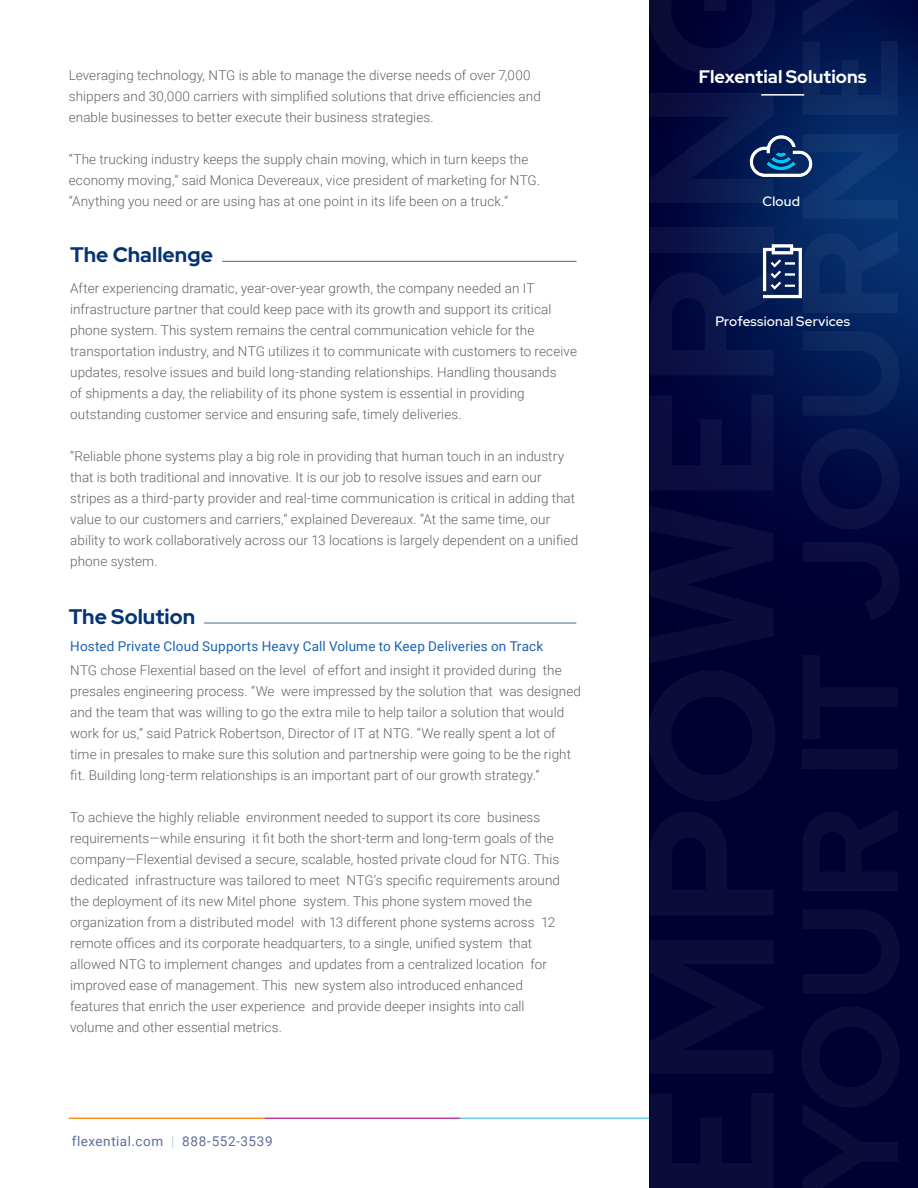
<style>
.page{position:relative;width:918px;height:1188px;background:#fff}
.page>*{position:absolute;margin:0;border:0;box-sizing:border-box;transform-origin:0 0}
.t1{font:700 21px "Red Hat Display";color:#053474}
.t2{font:700 18px "Red Hat Display";letter-spacing:.005em;color:#fff}
.t3{font:300 13.5px/21px "Roboto";letter-spacing:.005em;color:#636366}
.t4{font:13.5px "Roboto";letter-spacing:.01em;color:#1b63b0}
.t5{font:13.5px "Roboto";letter-spacing:.04em;color:#5e6c9d}
.t6{font:500 13.5px "Red Hat Display";letter-spacing:.015em;color:#fff}
.s1{color:#9ed8f5}
</style>
<div class="page">
<hr style="left:460px;top:1118px;width:196px;height:1px;background:#6dcde3">
<hr style="left:264px;top:1118px;width:196px;height:1px;background:#b53b96">
<hr style="left:69px;top:1118px;width:195px;height:1px;background:#f6911e">
<svg style="left:649px;top:0;width:269px;height:1188px;background:#00073c"></svg>
<hr style="left:222px;top:261px;width:355px;height:1px;background:#053474">
<hr style="left:204px;top:623px;width:372px;height:1px;background:#053474">
<img style="left:745px;top:120px;width:73px;height:73px">
<img style="left:745px;top:235px;width:73px;height:73px">
<hr style="left:761px;top:94px;width:43px;height:2px;background:#fff">
<p class="t3" style="left:69px;top:65px;width:474px">Leveraging technology, NTG is able to manage the diverse needs of over 7,000 shippers and 30,000 carriers with simplified solutions that drive efficiencies and enable businesses to better execute their business strategies.</p>
<p class="t3" style="left:69px;top:149px;width:473px">“The trucking industry keeps the supply chain moving, which in turn keeps the economy moving,” said Monica Devereaux, vice president of marketing for NTG. “Anything you need or are using has at one point in its life been on a truck.”</p>
<p class="t1" style="left:70px;top:241px;width:144px">The Challenge</p>
<p class="t3" style="left:70px;top:277px;width:508px">After experiencing dramatic, year-over-year growth, the company needed an IT infrastructure partner that could keep pace with its growth and support its critical phone system. This system remains the central communication vehicle for the transportation industry, and NTG utilizes it to communicate with customers to receive updates, resolve issues and build long-standing relationships. Handling thousands<br>of shipments a day, the reliability of its phone system is essential in providing outstanding customer service and ensuring safe, timely deliveries.</p>
<p class="t3" style="left:70px;top:445px;width:510px">“Reliable phone systems play a big role in providing that human touch in an industry that is both traditional and innovative. It is our job to resolve issues and earn our stripes as a third-party provider and real-time communication is critical in adding that value to our customers and carriers,” explained Devereaux. “At the same time, our ability to work collaboratively across our 13 locations is largely dependent on a unified phone system.</p>
<p class="t1" style="left:69px;top:602px;width:128px">The Solution</p>
<p class="t4" style="left:70px;top:637px;width:475px">Hosted Private Cloud Supports Heavy Call Volume to Keep Deliveries on Track</p>
<p class="t3" style="left:70px;top:660px;width:512px">NTG chose Flexential based on the level of effort and insight it provided during the presales engineering process. “We were impressed by the solution that was designed and the team that was willing to go the extra mile to help tailor a solution that would work for us,” said Patrick Robertson, Director of IT at NTG. “We really spent a lot of time in presales to make sure this solution and partnership were going to be the right fit. Building long-term relationships is an important part of our growth strategy.”</p>
<p class="t3" style="left:70px;top:807px;width:491px">To achieve the highly reliable environment needed to support its core business requirements—while ensuring it fit both the short-term and long-term goals of the company—Flexential devised a secure, scalable, hosted private cloud for NTG. This dedicated infrastructure was tailored to meet NTG’s specific requirements around the deployment of its new Mitel phone system. This phone system moved the organization from a distributed model with 13 different phone systems across 12 remote offices and its corporate headquarters, to a single, unified system that allowed NTG to implement changes and updates from a centralized location for improved ease of management. This new system also introduced enhanced features that enrich the user experience and provide deeper insights into call volume and other essential metrics.</p>
<p class="t5" style="left:72px;top:1132px;width:202px">flexential.com <span class="s1">|</span> 888-552-3539</p>
<p class="t2" style="left:699px;top:65px;width:169px">Flexential Solutions</p>
<p class="t6" style="left:763px;top:193px;width:39px">Cloud</p>
<p class="t6" style="left:715px;top:312px;width:136px">Professional Services</p>
</div>
